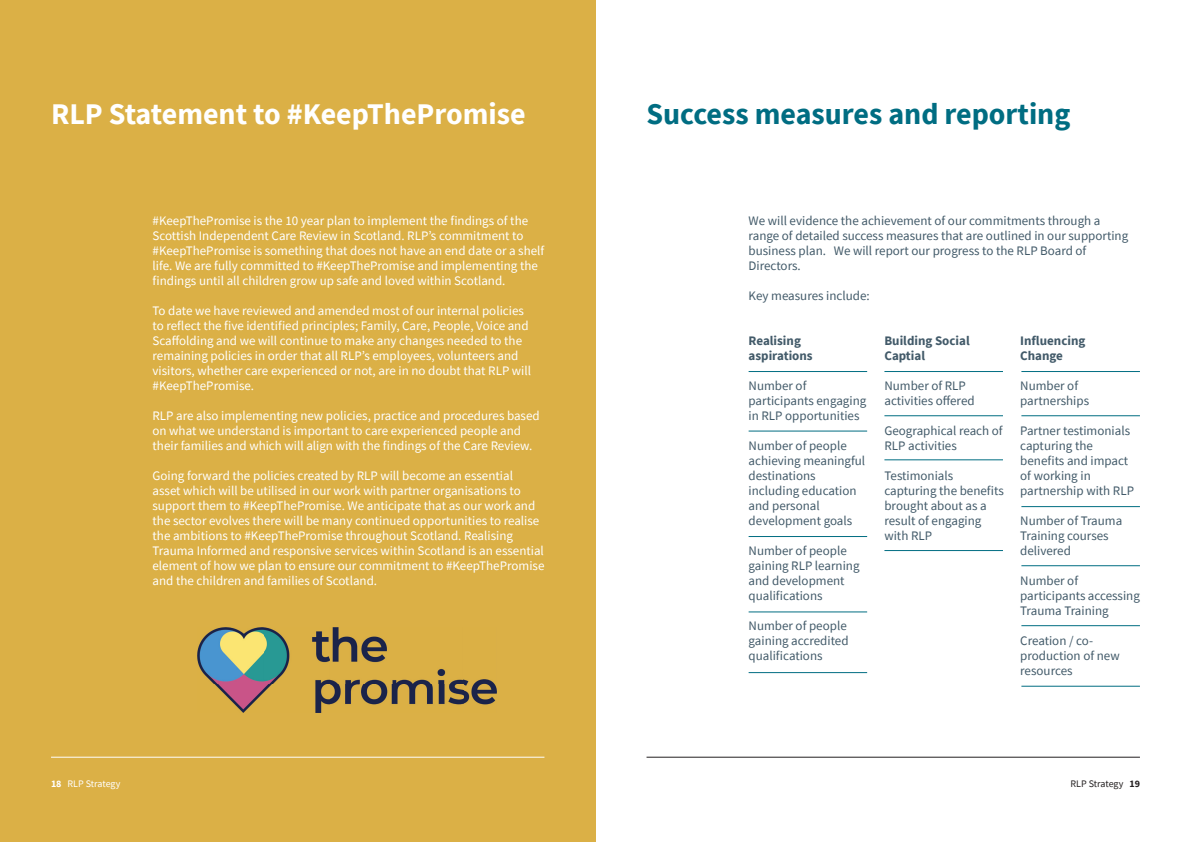
<style>
.page{position:relative;width:1191px;height:842px;background:#fff}
.page>*{position:absolute;margin:0;border:0;box-sizing:border-box;transform-origin:0 0}
.t1{font:700 30px "Source Sans Pro";color:#fff}
.t2{font:700 30px "Source Sans Pro";color:#006d82}
.t3{font:13px/15px "Source Sans Pro";color:#fff}
.t4{font:13px/15px "Source Sans Pro";color:#425a69}
.t5{font:700 13px/15px "Source Sans Pro";color:#425a69}
.t6{font:10px "Source Sans Pro";letter-spacing:-.01em;color:#fff}
.t7{font:10px "Source Sans Pro";letter-spacing:-.01em;color:#231f20}
.s1{font-weight:700}
</style>
<div class="page">
<hr style="left:646px;top:757px;width:494px;height:1px;background:#231f20">
<div style="left:0;top:0;width:595px;height:842px;background:#dbb046"></div>
<hr style="left:51px;top:757px;width:493px;height:1px;background:#fff">
<hr style="left:748px;top:371px;width:119px;height:1px;background:#006d82">
<hr style="left:748px;top:431px;width:119px;height:1px;background:#006d82">
<hr style="left:748px;top:536px;width:119px;height:1px;background:#006d82">
<hr style="left:748px;top:611px;width:119px;height:1px;background:#006d82">
<hr style="left:748px;top:672px;width:119px;height:1px;background:#006d82">
<hr style="left:884px;top:371px;width:119px;height:1px;background:#006d82">
<hr style="left:1021px;top:371px;width:119px;height:1px;background:#006d82">
<hr style="left:884px;top:415px;width:119px;height:1px;background:#006d82">
<hr style="left:884px;top:459px;width:119px;height:1px;background:#006d82">
<hr style="left:884px;top:550px;width:119px;height:1px;background:#006d82">
<hr style="left:1021px;top:415px;width:119px;height:1px;background:#006d82">
<hr style="left:1021px;top:506px;width:119px;height:1px;background:#006d82">
<hr style="left:1021px;top:565px;width:119px;height:1px;background:#006d82">
<hr style="left:1021px;top:625px;width:119px;height:1px;background:#006d82">
<hr style="left:1021px;top:686px;width:119px;height:1px;background:#006d82">
<img style="left:198px;top:627px;width:298px;height:86px">
<h1 class="t1" style="left:51px;top:94px;width:476px">RLP Statement to #KeepThePromise</h1>
<h1 class="t2" style="left:646px;top:94px;width:425px">Success measures and reporting</h1>
<p class="t3" style="left:152px;top:213px;width:393px">#KeepThePromise is the 10 year plan to implement the findings of the Scottish Independent Care Review in Scotland. RLP’s commitment to #KeepThePromise is something that does not have an end date or a shelf life. We are fully committed to #KeepThePromise and implementing the findings until all children grow up safe and loved within Scotland.</p>
<p class="t3" style="left:152px;top:303px;width:380px">To date we have reviewed and amended most of our internal policies to reflect the five identified principles; Family, Care, People, Voice and Scaffolding and we will continue to make any changes needed to the remaining policies in order that all RLP’s employees, volunteers and visitors, whether care experienced or not, are in no doubt that RLP will #KeepThePromise.</p>
<p class="t3" style="left:152px;top:408px;width:389px">RLP are also implementing new policies, practice and procedures based on what we understand is important to care experienced people and their families and which will align with the findings of the Care Review.</p>
<p class="t3" style="left:152px;top:468px;width:393px">Going forward the policies created by RLP will become an essential<br>asset which will be utilised in our work with partner organisations to support them to #KeepThePromise. We anticipate that as our work and the sector evolves there will be many continued opportunities to realise the ambitions to #KeepThePromise throughout Scotland. Realising Trauma Informed and responsive services within Scotland is an essential element of how we plan to ensure our commitment to #KeepThePromise and the children and families of Scotland.</p>
<p class="t4" style="left:748px;top:213px;width:381px">We will evidence the achievement of our commitments through a range of detailed success measures that are outlined in our supporting business plan. We will report our progress to the RLP Board of Directors.</p>
<p class="t4" style="left:748px;top:288px;width:123px">Key measures include:</p>
<p class="t5" style="left:748px;top:333px;width:66px">Realising aspirations</p>
<p class="t4" style="left:748px;top:378px;width:119px">Number of participants engaging in RLP opportunities</p>
<p class="t4" style="left:748px;top:438px;width:118px">Number of people achieving meaningful destinations including education and personal development goals</p>
<p class="t4" style="left:748px;top:543px;width:112px">Number of people gaining RLP learning and development qualifications</p>
<p class="t4" style="left:748px;top:618px;width:101px">Number of people gaining accredited qualifications</p>
<p class="t5" style="left:884px;top:333px;width:87px">Building Social<br>Captial</p>
<p class="t4" style="left:884px;top:378px;width:92px">Number of RLP activities offered</p>
<p class="t4" style="left:884px;top:423px;width:120px">Geographical reach of<br>RLP activities</p>
<p class="t4" style="left:884px;top:468px;width:121px">Testimonials capturing the benefits brought about as a result of engaging with RLP</p>
<p class="t5" style="left:1020px;top:333px;width:67px">Influencing<br>Change</p>
<p class="t4" style="left:1020px;top:378px;width:70px">Number of partnerships</p>
<p class="t4" style="left:1020px;top:423px;width:115px">Partner testimonials capturing the benefits and impact of working in partnership with RLP</p>
<p class="t4" style="left:1020px;top:513px;width:103px">Number of Trauma<br>Training courses delivered</p>
<p class="t4" style="left:1020px;top:573px;width:121px">Number of participants accessing<br>Trauma Training</p>
<p class="t4" style="left:1020px;top:633px;width:101px">Creation / co&shy;production of new resources</p>
<p class="t6" style="left:51px;top:777px;width:71px"><span class="s1">18</span> RLP Strategy</p>
<p class="t7" style="left:1070px;top:777px;width:71px">RLP Strategy <span class="s1">19</span></p>
</div>
